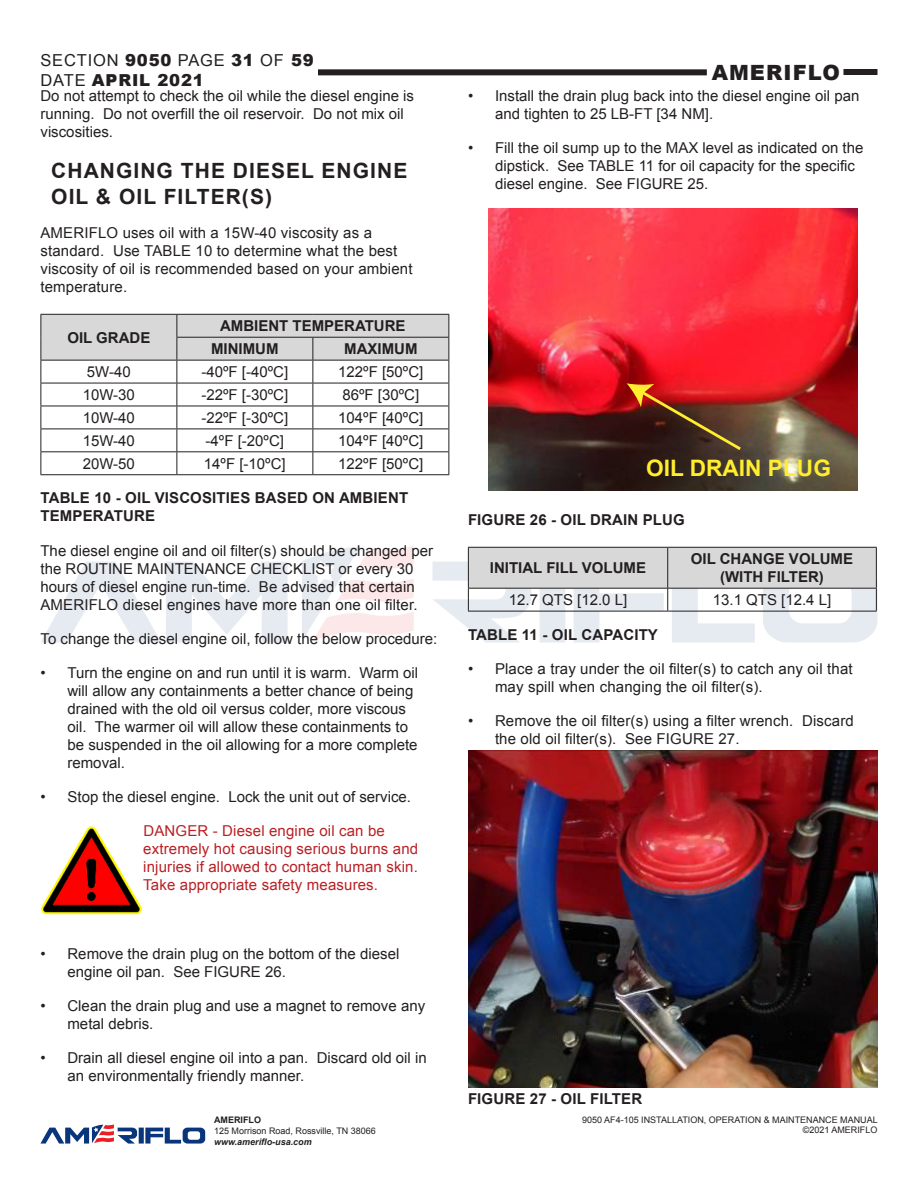
<style>
.page{position:relative;width:918px;height:1188px;background:#fff}
.page>*{position:absolute;margin:0;border:0;box-sizing:border-box;transform-origin:0 0}
.t1{font:700 22.65px "Arial";color:#ffed2e}
.Head_2{font:700 21px/25.2px "Arial";letter-spacing:.05em;color:#231f20}
.t2{font:900 21px "Arial";letter-spacing:.05em;color:#231f20}
.t3{font:16.5px/19.8px "Arial";letter-spacing:.05em;color:#231f20}
.Body{font:15px/18px "Arial";color:#231f20}
.Body-2{font:700 15px/18px "Arial";letter-spacing:.005em;color:#231f20}
.Body-3{font:15px/18px "Arial";letter-spacing:.01em;color:#ba2024}
.t4{font:9px/10.8px "Arial";color:#231f20;text-align:right}
.t5{font:italic 700 9px "Arial";color:#231f20}
.t6{font:700 9px "Arial";color:#231f20}
.s1{font-weight:900}
</style>
<div class="page">
<div style="left:139px;top:1128px;width:5px;height:16px;background:#08357c"></div>
<svg style="left:145px;top:1128px;width:60px;height:16px"></svg>
<svg style="left:41px;top:1124px;width:96px;height:20px"></svg>
<div style="left:318px;top:69px;width:389px;height:6px;background:#231f20"></div>
<div style="left:843px;top:69px;width:35px;height:6px;background:#231f20"></div>
<svg style="left:41px;top:562px;width:247px;height:81px"></svg>
<svg style="left:302px;top:546px;width:112px;height:95px"></svg>
<svg style="left:40px;top:314px;width:409px;height:160px"></svg>
<hr style="left:40px;top:474px;width:137px;height:1px;background:#231f20">
<hr style="left:177px;top:474px;width:136px;height:1px;background:#231f20">
<hr style="left:313px;top:474px;width:136px;height:1px;background:#231f20">
<img style="left:41px;top:826px;width:102px;height:89px">
<img style="left:488px;top:208px;width:369px;height:282px">
<svg style="left:627px;top:383px;width:117px;height:70px;background:#732e1e"></svg>
<svg style="left:432px;top:547px;width:445px;height:96px"></svg>
<hr style="left:468px;top:611px;width:200px;height:1px;background:#231f20">
<hr style="left:668px;top:611px;width:209px;height:1px;background:#231f20">
<img style="left:468px;top:751px;width:409px;height:336px">
<p class="t3" style="left:40px;top:50px;width:275px">SECTION <span class="s1">9050</span> PAGE <span class="s1">31</span> OF <span class="s1">59<br></span>DATE <span class="s1">APRIL 2021</span></p>
<p class="Body" style="left:40px;top:87px;width:375px">Do not attempt to check the oil while the diesel engine is running. Do not overfill the oil reservoir. Do not mix oil viscosities.</p>
<p class="Head_2" style="left:51px;top:159px;width:358px">CHANGING THE DIESEL ENGINE<br>OIL &amp; OIL FILTER(S)</p>
<p class="Body" style="left:40px;top:224px;width:374px">AMERIFLO uses oil with a 15W-40 viscosity as a standard. Use TABLE 10 to determine what the best viscosity of oil is recommended based on your ambient temperature.</p>
<p class="Body-2" style="left:67px;top:329px;width:85px">OIL GRADE</p>
<p class="Body-2" style="left:220px;top:317px;width:187px">AMBIENT TEMPERATURE</p>
<p class="Body-2" style="left:211px;top:340px;width:69px">MINIMUM</p>
<p class="Body-2" style="left:344px;top:340px;width:75px">MAXIMUM</p>
<p class="Body" style="left:87px;top:363px;width:45px">5W-40</p>
<p class="Body" style="left:201px;top:363px;width:88px">-40ºF [-40ºC]</p>
<p class="Body" style="left:338px;top:363px;width:87px">122ºF [50ºC]</p>
<p class="Body" style="left:83px;top:386px;width:54px">10W-30</p>
<p class="Body" style="left:201px;top:386px;width:88px">-22ºF [-30ºC]</p>
<p class="Body" style="left:342px;top:386px;width:78px">86ºF [30ºC]</p>
<p class="Body" style="left:83px;top:409px;width:54px">10W-40</p>
<p class="Body" style="left:201px;top:409px;width:88px">-22ºF [-30ºC]</p>
<p class="Body" style="left:338px;top:409px;width:87px">104ºF [40ºC]</p>
<p class="Body" style="left:83px;top:432px;width:54px">15W-40</p>
<p class="Body" style="left:206px;top:432px;width:80px">-4ºF [-20ºC]</p>
<p class="Body" style="left:338px;top:432px;width:87px">104ºF [40ºC]</p>
<p class="Body" style="left:83px;top:455px;width:54px">20W-50</p>
<p class="Body" style="left:204px;top:455px;width:83px">14ºF [-10ºC]</p>
<p class="Body" style="left:338px;top:455px;width:87px">122ºF [50ºC]</p>
<p class="Body-2" style="left:40px;top:490px;width:369px">TABLE 10 - OIL VISCOSITIES BASED ON AMBIENT<br>TEMPERATURE</p>
<p class="Body" style="left:40px;top:541px;width:394px">The diesel engine oil and oil filter(s) should be changed per the ROUTINE MAINTENANCE CHECKLIST or every 30 hours of diesel engine run-time. Be advised that certain AMERIFLO diesel engines have more than one oil filter.</p>
<p class="Body" style="left:40px;top:630px;width:398px">To change the diesel engine oil, follow the below procedure:</p>
<p class="Body" style="left:68px;top:664px;width:352px;text-indent:-27px">• Turn the engine on and run until it is warm. Warm oil will allow any containments a better chance of being drained with the old oil versus colder, more viscous oil. The warmer oil will allow these containments to be suspended in the oil allowing for a more complete removal.</p>
<p class="Body" style="left:40px;top:788px;width:372px">• Stop the diesel engine. Lock the unit out of service.</p>
<p class="Body-3" style="left:143px;top:822px;width:276px">DANGER - Diesel engine oil can be extremely hot causing serious burns and injuries if allowed to contact human skin.<br>Take appropriate safety measures.</p>
<p class="Body" style="left:68px;top:945px;width:333px;text-indent:-27px">• Remove the drain plug on the bottom of the diesel engine oil pan. See FIGURE 26.</p>
<p class="Body" style="left:68px;top:997px;width:359px;text-indent:-27px">• Clean the drain plug and use a magnet to remove any metal debris.</p>
<p class="Body" style="left:68px;top:1049px;width:361px;text-indent:-27px">• Drain all diesel engine oil into a pan. Discard old oil in an environmentally friendly manner.</p>
<p class="t6" style="left:214px;top:1114px;width:48px">AMERIFLO</p>
<p class="t4" style="left:214px;top:1126px;width:163px">125 Morrison Road, Rossville, TN 38066</p>
<p class="t5" style="left:214px;top:1136px;width:99px">www.ameriflo-usa.com</p>
<h2 class="t2" style="left:712px;top:57px;width:130px">AMERIFLO</h2>
<p class="Body" style="left:495px;top:87px;width:366px;text-indent:-27px">• Install the drain plug back into the diesel engine oil pan and tighten to 25 LB-FT [34 NM].</p>
<p class="Body" style="left:495px;top:139px;width:370px;text-indent:-27px">• Fill the oil sump up to the MAX level as indicated on the dipstick. See TABLE 11 for oil capacity for the specific diesel engine. See FIGURE 25.</p>
<p class="t1" style="left:646px;top:453px;width:186px">OIL DRAIN PLUG</p>
<p class="Body-2" style="left:468px;top:511px;width:218px">FIGURE 26 - OIL DRAIN PLUG</p>
<p class="Body-2" style="left:490px;top:559px;width:158px">INITIAL FILL VOLUME</p>
<p class="Body-2" style="left:691px;top:550px;width:164px;text-align:center">OIL CHANGE VOLUME (WITH FILTER)</p>
<p class="Body" style="left:509px;top:591px;width:120px">12.7 QTS [12.0 L]</p>
<p class="Body" style="left:713px;top:591px;width:120px">13.1 QTS [12.4 L]</p>
<p class="Body-2" style="left:468px;top:626px;width:191px">TABLE 11 - OIL CAPACITY</p>
<p class="Body" style="left:495px;top:660px;width:359px;text-indent:-27px">• Place a tray under the oil filter(s) to catch any oil that may spill when changing the oil filter(s).</p>
<p class="Body" style="left:495px;top:712px;width:360px;text-indent:-27px">• Remove the oil filter(s) using a filter wrench. Discard the old oil filter(s). See FIGURE 27.</p>
<p class="Body-2" style="left:468px;top:1090px;width:176px">FIGURE 27 - OIL FILTER</p>
<p class="t4" style="left:582px;top:1114px;width:297px">9050 AF4-105 INSTALLATION, OPERATION &amp; MAINTENANCE MANUAL ©2021 AMERIFLO</p>
</div>
